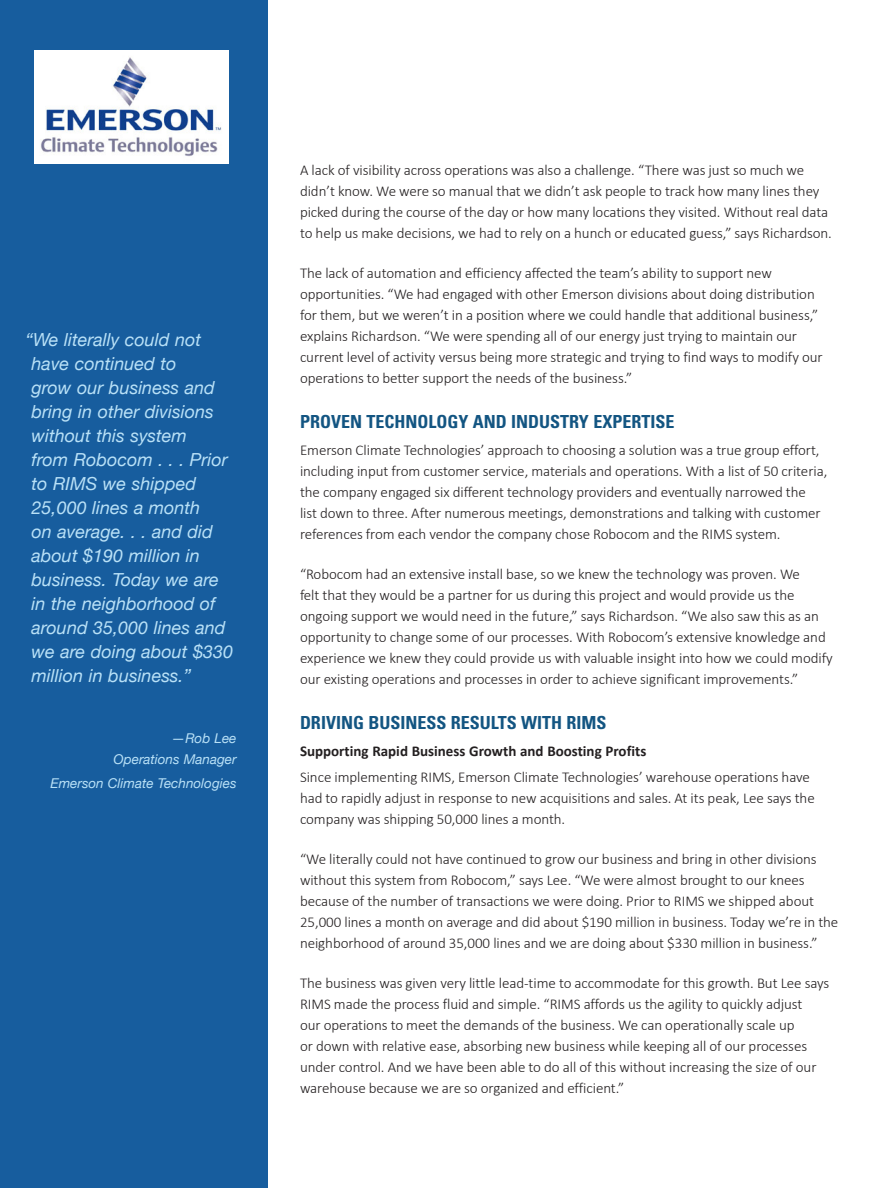
<style>
.page{position:relative;width:891px;height:1188px;background:#fff}
.page>*{position:absolute;margin:0;border:0;box-sizing:border-box;transform-origin:0 0}
._11_Sidebar_Quote{font:italic 18px/24px "Helvetica Neue";color:#b9e1f7}
._02_Headline{font:700 condensed 18px "Univers LT Std";color:#135582}
._04_Body_Text{font:300 15px/21px "Calibri";letter-spacing:-.005em;color:#231f20}
._03_Subhead_A{font:700 15px "Calibri";color:#231f20}
._11_Sidebar_Quote-2{font:italic 13.5px/21px "Helvetica Neue";color:#b9e1f7;text-align:right}
</style>
<div class="page">
<div style="left:0;top:0;width:267px;height:1188px;background:#175d9e"></div>
<img style="left:34px;top:51px;width:194px;height:113px">
<p class="_11_Sidebar_Quote" style="left:32px;top:328px;width:203px;text-indent:-6px">“We literally could not have continued to<br>grow our business and bring in other divisions without this system<br>from Robocom . . . Prior to RIMS we shipped<br>25,000 lines a month<br>on average. . . and did about $190 million in business. Today we are in the neighborhood of around 35,000 lines and we are doing about $330 million in business.”</p>
<p class="_11_Sidebar_Quote-2" style="left:114px;top:729px;width:124px">—Rob Lee<br>Operations Manager</p>
<p class="_11_Sidebar_Quote-2" style="left:51px;top:774px;width:188px">Emerson Climate Technologies</p>
<p class="_04_Body_Text" style="left:300px;top:159px;width:533px">A lack of visibility across operations was also a challenge. “There was just so much we didn’t know. We were so manual that we didn’t ask people to track how many lines they picked during the course of the day or how many locations they visited. Without real data to help us make decisions, we had to rely on a hunch or educated guess,” says Richardson.</p>
<p class="_04_Body_Text" style="left:300px;top:262px;width:524px">The lack of automation and efficiency affected the team’s ability to support new opportunities. “We had engaged with other Emerson divisions about doing distribution for them, but we weren’t in a position where we could handle that additional business,” explains Richardson. “We were spending all of our energy just trying to maintain our current level of activity versus being more strategic and trying to find ways to modify our operations to better support the needs of the business.”</p>
<p class="_02_Headline" style="left:300px;top:410px;width:376px">PROVEN TECHNOLOGY AND INDUSTRY EXPERTISE</p>
<p class="_04_Body_Text" style="left:300px;top:439px;width:529px">Emerson Climate Technologies’ approach to choosing a solution was a true group effort, including input from customer service, materials and operations. With a list of 50 criteria, the company engaged six different technology providers and eventually narrowed the<br>list down to three. After numerous meetings, demonstrations and talking with customer references from each vendor the company chose Robocom and the RIMS system.</p>
<p class="_04_Body_Text" style="left:300px;top:563px;width:534px">“Robocom had an extensive install base, so we knew the technology was proven. We<br>felt that they would be a partner for us during this project and would provide us the ongoing support we would need in the future,” says Richardson. “We also saw this as an opportunity to change some of our processes. With Robocom’s extensive knowledge and experience we knew they could provide us with valuable insight into how we could modify our existing operations and processes in order to achieve significant improvements.”</p>
<p class="_02_Headline" style="left:300px;top:712px;width:308px">DRIVING BUSINESS RESULTS WITH RIMS</p>
<p class="_03_Subhead_A" style="left:300px;top:742px;width:348px">Supporting Rapid Business Growth and Boosting Profits</p>
<p class="_04_Body_Text" style="left:300px;top:766px;width:516px">Since implementing RIMS, Emerson Climate Technologies’ warehouse operations have had to rapidly adjust in response to new acquisitions and sales. At its peak, Lee says the company was shipping 50,000 lines a month.</p>
<p class="_04_Body_Text" style="left:300px;top:848px;width:540px">“We literally could not have continued to grow our business and bring in other divisions without this system from Robocom,” says Lee. “We were almost brought to our knees because of the number of transactions we were doing. Prior to RIMS we shipped about 25,000 lines a month on average and did about $190 million in business. Today we’re in the neighborhood of around 35,000 lines and we are doing about $330 million in business.”</p>
<p class="_04_Body_Text" style="left:300px;top:972px;width:531px">The business was given very little lead-time to accommodate for this growth. But Lee says RIMS made the process fluid and simple. “RIMS affords us the agility to quickly adjust<br>our operations to meet the demands of the business. We can operationally scale up<br>or down with relative ease, absorbing new business while keeping all of our processes under control. And we have been able to do all of this without increasing the size of our warehouse because we are so organized and efficient.”</p>
</div>
